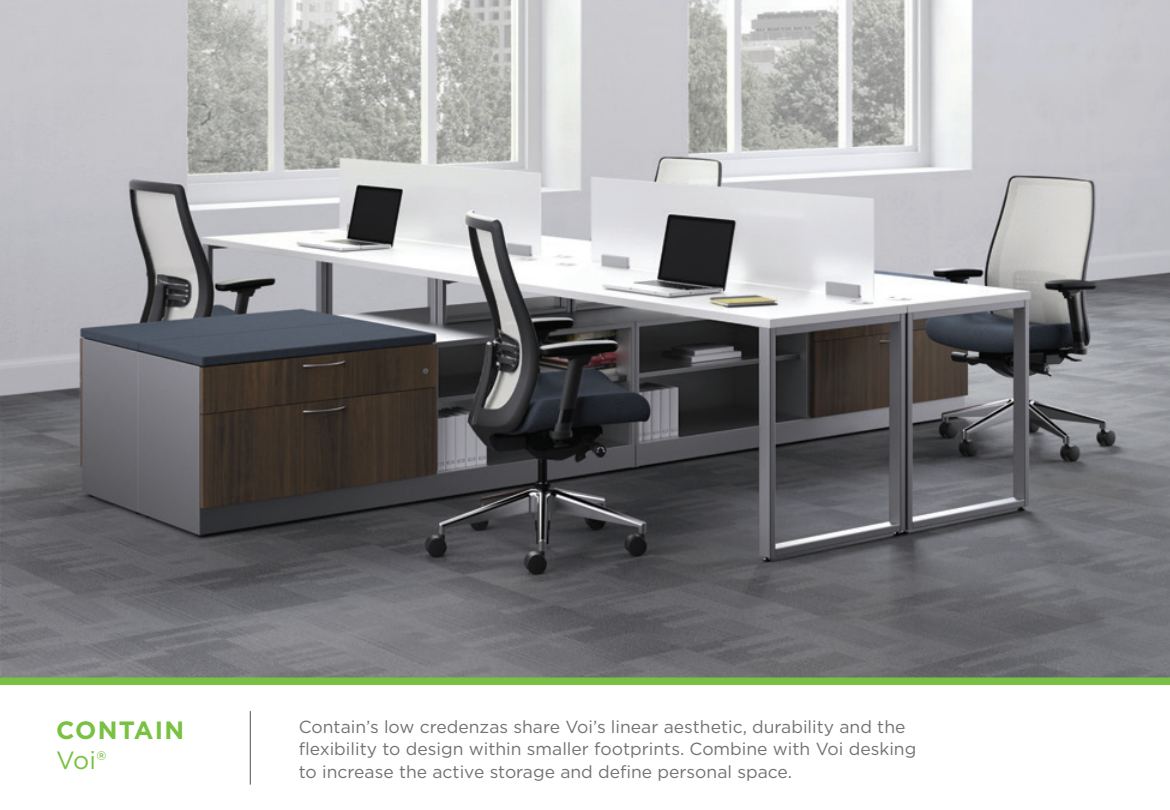
<style>
.page{position:relative;width:1170px;height:810px;background:#fff}
.page>*{position:absolute;margin:0;border:0;box-sizing:border-box;transform-origin:0 0}
.t1{font:700 25px "Gotham";letter-spacing:.05em;color:#79c142}
.t2{font:25px "Gotham";color:#79c142}
.t3{font:17.5px/22.5px "Gotham";color:#717275}
</style>
<div class="page">
<img style="left:0;top:0;width:1170px;height:678px">
<hr style="left:250px;top:711px;width:1px;height:74px;background:#717275">
<div style="left:0;top:678px;width:1170px;height:7px;background:#79c142"></div>
<p class="t1" style="left:56px;top:716px;width:130px">CONTAIN</p>
<p class="t2" style="left:56px;top:745px;width:52px">Voi®</p>
<p class="t3" style="left:299px;top:715px;width:619px">Contain’s low credenzas share Voi’s linear aesthetic, durability and the flexibility to design within smaller footprints. Combine with Voi desking</p>
<p class="t3" style="left:299px;top:760px;width:495px">to increase the active storage and define personal space.</p>
</div>
